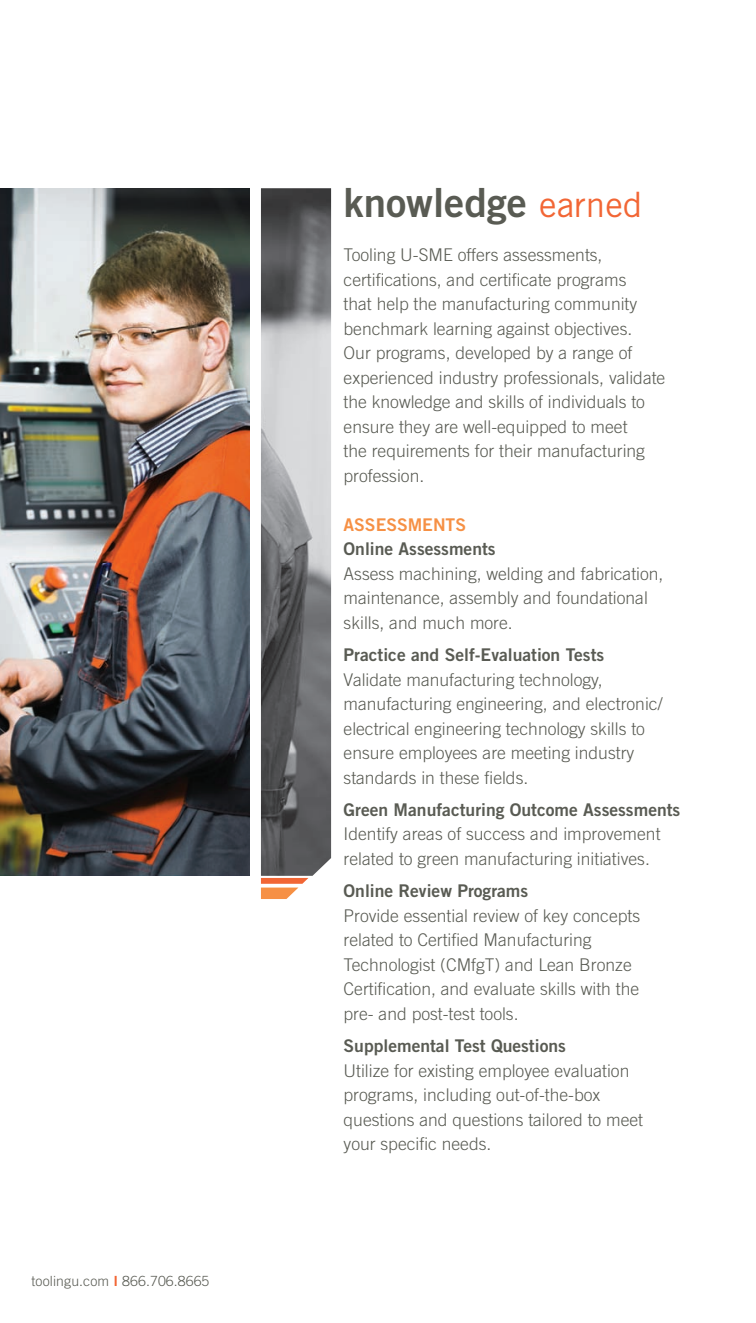
<style>
.page{position:relative;width:756px;height:1323px;background:#fff}
.page>*{position:absolute;margin:0;border:0;box-sizing:border-box;transform-origin:0 0}
.t1{font:40.25px "Trade Gothic LT Std Bd 2";color:#595b53}
.t2{font:300 17.5px/24.5px "Trade Gothic LT Std";color:#595b53}
.t3{font:17.5px "Trade Gothic LT Std Bd 2";color:#595b53}
.t4{font:17.5px "Trade Gothic LT Std Bd 2";color:#f69044}
.t5{font:300 14px "Trade Gothic LT Std";letter-spacing:.01em;color:#595b53}
.s1{font-family:"Trade Gothic LT Std Bd 2";font-weight:400;color:#f26635}
.s2{font-family:"Trade Gothic LT Std";font-size:35px;color:#f26635}
</style>
<div class="page">
<img style="left:261px;top:188px;width:70px;height:688px">
<svg style="left:261px;top:878px;width:47px;height:21px"></svg>
<img style="left:0;top:188px;width:249px;height:688px">
<p class="t5" style="left:32px;top:1273px;width:179px">toolingu.com <span class="s1">I</span> 866.706.8665</p>
<h1 class="t1" style="left:344px;top:178px;width:300px">knowledge <span class="s2">earned</span></h1>
<p class="t2" style="left:344px;top:242px;width:323px">Tooling U-SME offers assessments, certifications, and certificate programs<br>that help the manufacturing community benchmark learning against objectives.<br>Our programs, developed by a range of experienced industry professionals, validate the knowledge and skills of individuals to ensure they are well-equipped to meet<br>the requirements for their manufacturing profession.</p>
<p class="t4" style="left:344px;top:514px;width:124px">ASSESSMENTS</p>
<p class="t3" style="left:344px;top:538px;width:154px">Online Assessments</p>
<p class="t2" style="left:344px;top:561px;width:321px">Assess machining, welding and fabrication, maintenance, assembly and foundational skills, and much more.</p>
<p class="t3" style="left:344px;top:644px;width:262px">Practice and Self-Evaluation Tests</p>
<p class="t2" style="left:344px;top:667px;width:320px">Validate manufacturing technology, manufacturing engineering, and electronic/ electrical engineering technology skills to ensure employees are meeting industry standards in these fields.</p>
<p class="t3" style="left:344px;top:799px;width:338px">Green Manufacturing Outcome Assessments</p>
<p class="t2" style="left:344px;top:822px;width:318px">Identify areas of success and improvement related to green manufacturing initiatives.</p>
<p class="t3" style="left:344px;top:880px;width:186px">Online Review Programs</p>
<p class="t2" style="left:344px;top:903px;width:298px">Provide essential review of key concepts related to Certified Manufacturing Technologist (CMfgT) and Lean Bronze Certification, and evaluate skills with the pre- and post-test tools.</p>
<p class="t3" style="left:344px;top:1035px;width:224px">Supplemental Test Questions</p>
<p class="t2" style="left:344px;top:1058px;width:301px">Utilize for existing employee evaluation programs, including out-of-the-box questions and questions tailored to meet your specific needs.</p>
</div>
